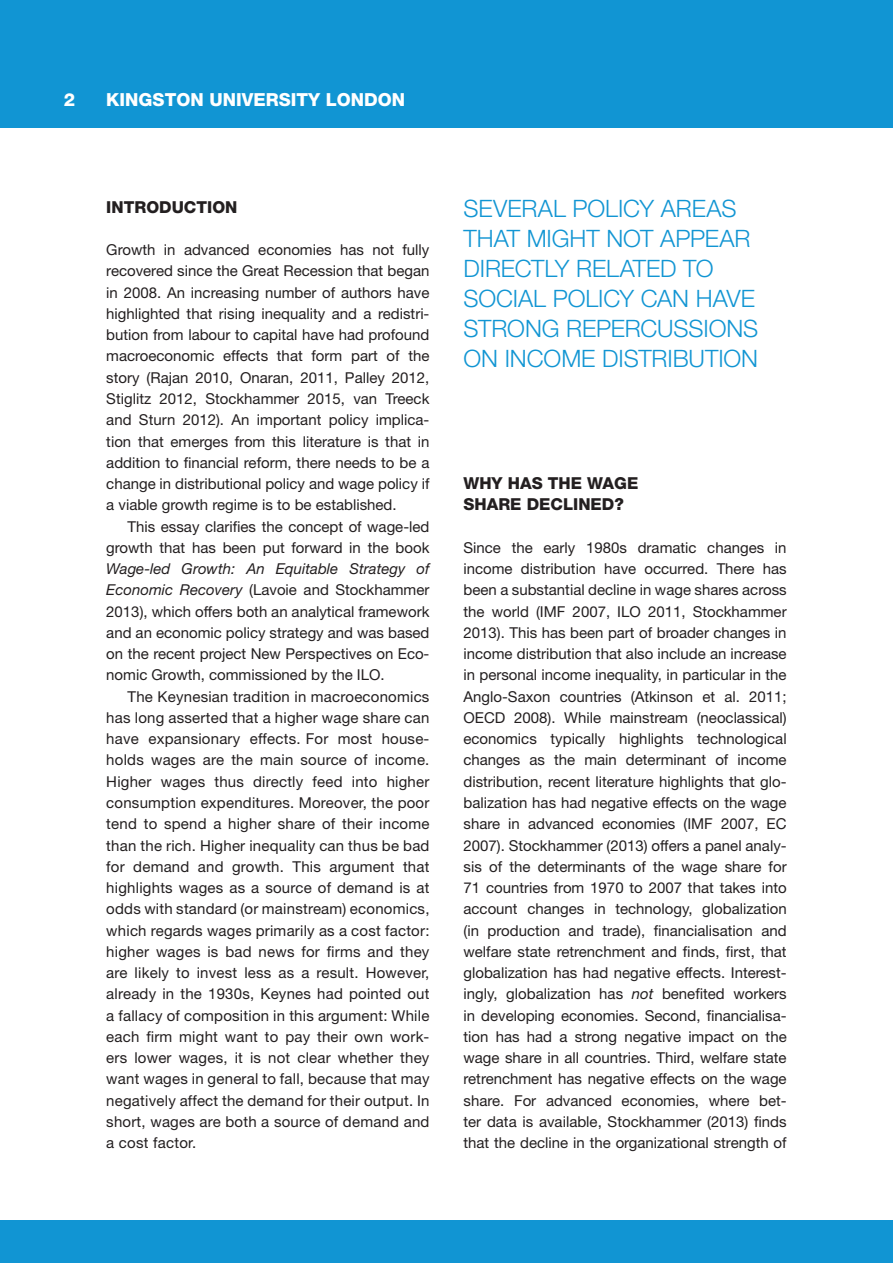
<style>
.page{position:relative;width:893px;height:1263px;background:#fff}
.page>*{position:absolute;margin:0;border:0;box-sizing:border-box;transform-origin:0 0}
.Pull_Quote{font:300 24px/30px "Helvetica Neue LT Std";letter-spacing:-.005em;color:#1195d3}
.t1{font:800 18px "Helvetica Neue LT Std";color:#fff}
.Subheading{font:800 16.5px/21.3px "Helvetica Neue LT Std";color:#231f20}
.Helvetica_Body_1st{font:15px/21.3px "Helvetica Neue LT Std";color:#231f20;text-align:justify}
.Helvetica_Body_2nd{font:15px/21.3px "Helvetica Neue LT Std";color:#231f20;text-align:justify}
.s1{font-style:italic}
</style>
<div class="page">
<div style="left:0;top:1220px;width:893px;height:43px;background:#1195d3"></div>
<div style="left:0;top:0;width:893px;height:128px;background:#1195d3"></div>
<p class="t1" style="left:64px;top:89px;width:13px">2</p>
<p class="t1" style="left:106px;top:89px;width:300px">KINGSTON UNIVERSITY LONDON</p>
<p class="Subheading" style="left:106px;top:196px;width:133px">INTRODUCTION</p>
<p class="Helvetica_Body_1st" style="left:106px;top:239px;width:325px">Growth in advanced economies has not fully recovered since the Great Recession that began in 2008. An increasing number of authors have highlighted that rising inequality and a redistri&shy;bution from labour to capital have had profound macroeconomic effects that form part of the story (Rajan 2010, Onaran, 2011, Palley 2012, Stiglitz 2012, Stockhammer 2015, van Treeck and Sturn 2012). An important policy implica&shy;tion that emerges from this literature is that in addition to financial reform, there needs to be a change in distributional policy and wage policy if a viable growth regime is to be established.</p>
<p class="Helvetica_Body_2nd" style="left:106px;top:515px;width:325px;text-indent:21px">This essay clarifies the concept of wage-led growth that has been put forward in the book <span class="s1">Wage-led Growth: An Equitable Strategy of Economic Recovery</span> (Lavoie and Stockhammer 2013), which offers both an analytical framework and an economic policy strategy and was based on the recent project New Perspectives on Eco&shy;nomic Growth, commissioned by the ILO.</p>
<p class="Helvetica_Body_2nd" style="left:106px;top:685px;width:325px;text-indent:21px">The Keynesian tradition in macroeconomics has long asserted that a higher wage share can have expansionary effects. For most house&shy;holds wages are the main source of income.<br>Higher wages thus directly feed into higher consumption expenditures. Moreover, the poor tend to spend a higher share of their income than the rich. Higher inequality can thus be bad for demand and growth. This argument that highlights wages as a source of demand is at odds with standard (or mainstream) economics, which regards wages primarily as a cost factor: higher wages is bad news for firms and they are likely to invest less as a result. However, already in the 1930s, Keynes had pointed out a fallacy of composition in this argument: While each firm might want to pay their own work&shy;ers lower wages, it is not clear whether they want wages in general to fall, because that may negatively affect the demand for their output. In short, wages are both a source of demand and a cost factor.</p>
<p class="Pull_Quote" style="left:463px;top:193px;width:296px">SEVERAL POLICY AREAS<br>THAT MIGHT NOT APPEAR<br>DIRECTLY RELATED TO<br>SOCIAL POLICY CAN HAVE<br>STRONG REPERCUSSIONS<br>ON INCOME DISTRIBUTION</p>
<p class="Subheading" style="left:463px;top:472px;width:176px">WHY HAS THE WAGE<br>SHARE DECLINED?</p>
<p class="Helvetica_Body_1st" style="left:463px;top:537px;width:325px">Since the early 1980s dramatic changes in income distribution have occurred. There has been a substantial decline in wage shares across the world (IMF 2007, ILO 2011, Stockhammer 2013). This has been part of broader changes in income distribution that also include an increase in personal income inequality, in particular in the Anglo-Saxon countries (Atkinson et al. 2011; OECD 2008). While mainstream (neoclassical) economics typically highlights technological changes as the main determinant of income distribution, recent literature highlights that glo&shy;balization has had negative effects on the wage share in advanced economies (IMF 2007, EC 2007). Stockhammer (2013) offers a panel analy&shy;sis of the determinants of the wage share for 71 countries from 1970 to 2007 that takes into account changes in technology, globalization (in production and trade), financialisation and welfare state retrenchment and finds, first, that globalization has had negative effects. Interest&shy;ingly, globalization has <span class="s1">not</span> benefited workers in developing economies. Second, financialisa&shy;tion has had a strong negative impact on the wage share in all countries. Third, welfare state retrenchment has negative effects on the wage share. For advanced economies, where bet&shy;ter data is available, Stockhammer (2013) finds that the decline in the organizational strength of</p>
</div>
